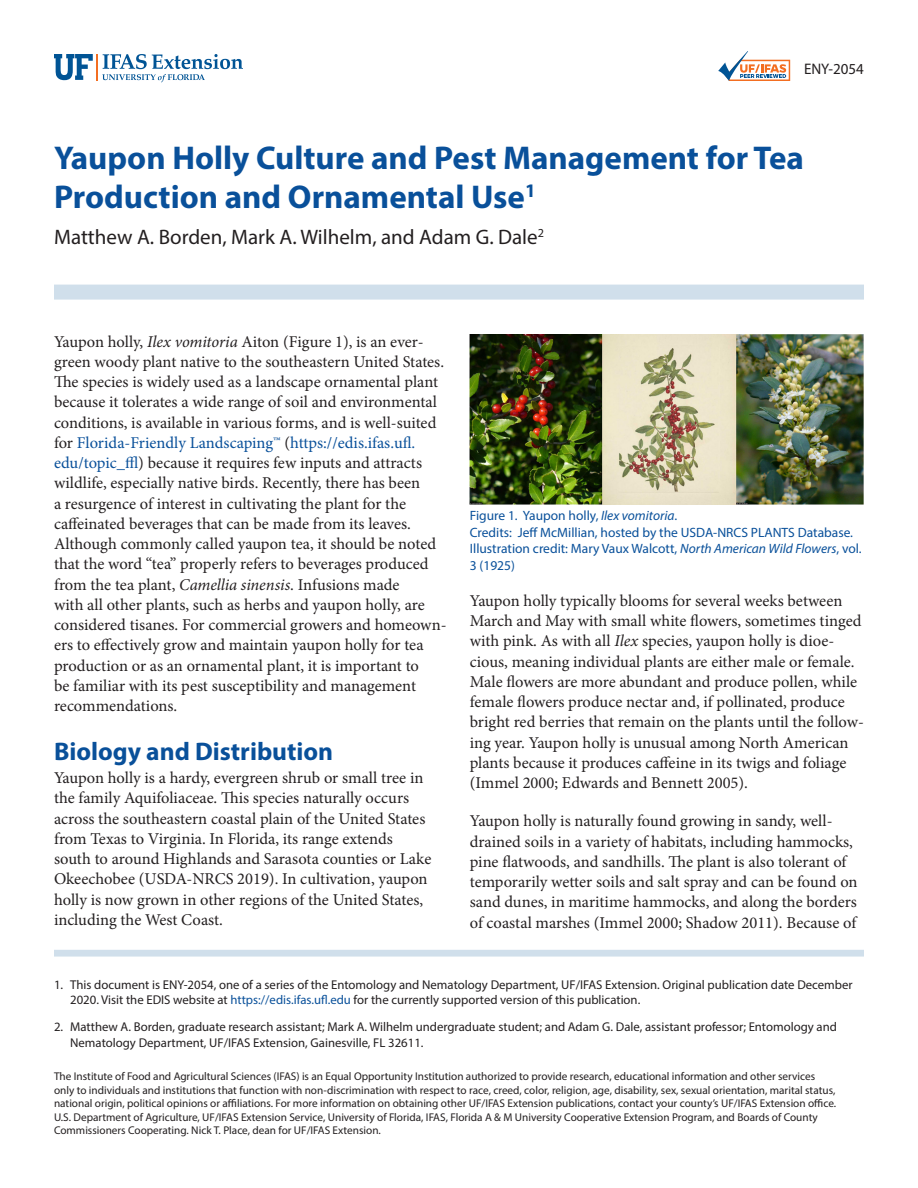
<style>
.page{position:relative;width:918px;height:1188px;background:#fff}
.page>*{position:absolute;margin:0;border:0;box-sizing:border-box;transform-origin:0 0}
.TitleRegular{font:700 33px/39.6px "Myriad Pro";color:#09509a}
.SectionHeading0{font:700 25.5px "Myriad Pro";color:#09509a}
.Author{font:21px "Myriad Pro";color:#231f20}
.Paragraph{font:16.5px/20.2px "Minion Pro";letter-spacing:-.005em;color:#231f20}
.PubNumber{font:15.3px "Myriad Pro";color:#231f20}
.FigureCaption{font:13.5px/16.5px "Myriad Pro";color:#09509a}
.t1{font:12.75px/15.3px "Myriad Pro";color:#231f20}
.Disclaimer{font:11.25px/13.5px "Myriad Pro";color:#231f20}
.s1{font-style:italic}
.s2{color:#09509a}
</style>
<div class="page">
<svg style="left:54px;top:54px;width:189px;height:28px"></svg>
<div style="left:54px;top:285px;width:810px;height:15px;background:#d0dfeb"></div>
<div style="left:54px;top:950px;width:810px;height:7px;background:#d0dfeb"></div>
<img style="left:470px;top:335px;width:394px;height:170px">
<svg style="left:718px;top:51px;width:72px;height:30px"></svg>
<p class="PubNumber" style="left:804px;top:60px;width:61px">ENY-2054</p>
<p class="TitleRegular" style="left:54px;top:137px;width:751px">Yaupon Holly Culture and Pest Management for Tea<br>Production and Ornamental Use<sup>1</sup></p>
<p class="Author" style="left:54px;top:224px;width:492px">Matthew A. Borden, Mark A. Wilhelm, and Adam G. Dale<sup>2</sup></p>
<p class="Paragraph" style="left:54px;top:331px;width:394px">Yaupon holly, <span class="s1">Ilex vomitoria</span> Aiton (Figure 1), is an ever&shy;green woody plant native to the southeastern United States.<br>The species is widely used as a landscape ornamental plant because it tolerates a wide range of soil and environmental conditions, is available in various forms, and is well-suited for <span class="s2">Florida-Friendly Landscaping™</span> (<span class="s2">https://edis.ifas.ufl. edu/topic_ffl</span>) because it requires few inputs and attracts wildlife, especially native birds. Recently, there has been<br>a resurgence of interest in cultivating the plant for the caffeinated beverages that can be made from its leaves.<br>Although commonly called yaupon tea, it should be noted that the word “tea” properly refers to beverages produced from the tea plant, <span class="s1">Camellia sinensis</span>. Infusions made<br>with all other plants, such as herbs and yaupon holly, are considered tisanes. For commercial growers and homeown&shy;ers to effectively grow and maintain yaupon holly for tea production or as an ornamental plant, it is important to<br>be familiar with its pest susceptibility and management recommendations.</p>
<p class="SectionHeading0" style="left:54px;top:734px;width:281px">Biology and Distribution</p>
<p class="Paragraph" style="left:54px;top:768px;width:379px">Yaupon holly is a hardy, evergreen shrub or small tree in the family Aquifoliaceae. This species naturally occurs across the southeastern coastal plain of the United States from Texas to Virginia. In Florida, its range extends south to around Highlands and Sarasota counties or Lake Okeechobee (USDA-NRCS 2019). In cultivation, yaupon holly is now grown in other regions of the United States, including the West Coast.</p>
<p class="FigureCaption" style="left:470px;top:507px;width:209px">Figure 1. Yaupon holly, <span class="s1">Ilex vomitoria</span>.</p>
<p class="FigureCaption" style="left:470px;top:524px;width:393px">Credits: Jeff McMillian, hosted by the USDA-NRCS PLANTS Database.<br>Illustration credit: Mary Vaux Walcott, <span class="s1">North American Wild Flowers</span>, vol.<br>3 (1925)</p>
<p class="Paragraph" style="left:470px;top:591px;width:396px">Yaupon holly typically blooms for several weeks between March and May with small white flowers, sometimes tinged with pink. As with all <span class="s1">Ilex</span> species, yaupon holly is dioe&shy;cious, meaning individual plants are either male or female.<br>Male flowers are more abundant and produce pollen, while female flowers produce nectar and, if pollinated, produce bright red berries that remain on the plants until the follow&shy;ing year. Yaupon holly is unusual among North American plants because it produces caffeine in its twigs and foliage (Immel 2000; Edwards and Bennett 2005).</p>
<p class="Paragraph" style="left:470px;top:811px;width:389px">Yaupon holly is naturally found growing in sandy, well&shy;drained soils in a variety of habitats, including hammocks, pine flatwoods, and sandhills. The plant is also tolerant of temporarily wetter soils and salt spray and can be found on sand dunes, in maritime hammocks, and along the borders of coastal marshes (Immel 2000; Shadow 2011). Because of</p>
<p class="t1" style="left:70px;top:977px;width:784px;text-indent:-16px">1. This document is ENY-2054, one of a series of the Entomology and Nematology Department, UF/IFAS Extension. Original publication date December<br>2020. Visit the EDIS website at <span class="s2">https://edis.ifas.ufl.edu</span> for the currently supported version of this publication.</p>
<p class="t1" style="left:70px;top:1019px;width:768px;text-indent:-16px">2. Matthew A. Borden, graduate research assistant; Mark A. Wilhelm undergraduate student; and Adam G. Dale, assistant professor; Entomology and<br>Nematology Department, UF/IFAS Extension, Gainesville, FL 32611.</p>
<p class="Disclaimer" style="left:54px;top:1069px;width:784px">The Institute of Food and Agricultural Sciences (IFAS) is an Equal Opportunity Institution authorized to provide research, educational information and other services only to individuals and institutions that function with non-discrimination with respect to race, creed, color, religion, age, disability, sex, sexual orientation, marital status, national origin, political opinions or affiliations. For more information on obtaining other UF/IFAS Extension publications, contact your county’s UF/IFAS Extension office.<br>U.S. Department of Agriculture, UF/IFAS Extension Service, University of Florida, IFAS, Florida A &amp; M University Cooperative Extension Program, and Boards of County Commissioners Cooperating. Nick T. Place, dean for UF/IFAS Extension.</p>
</div>
